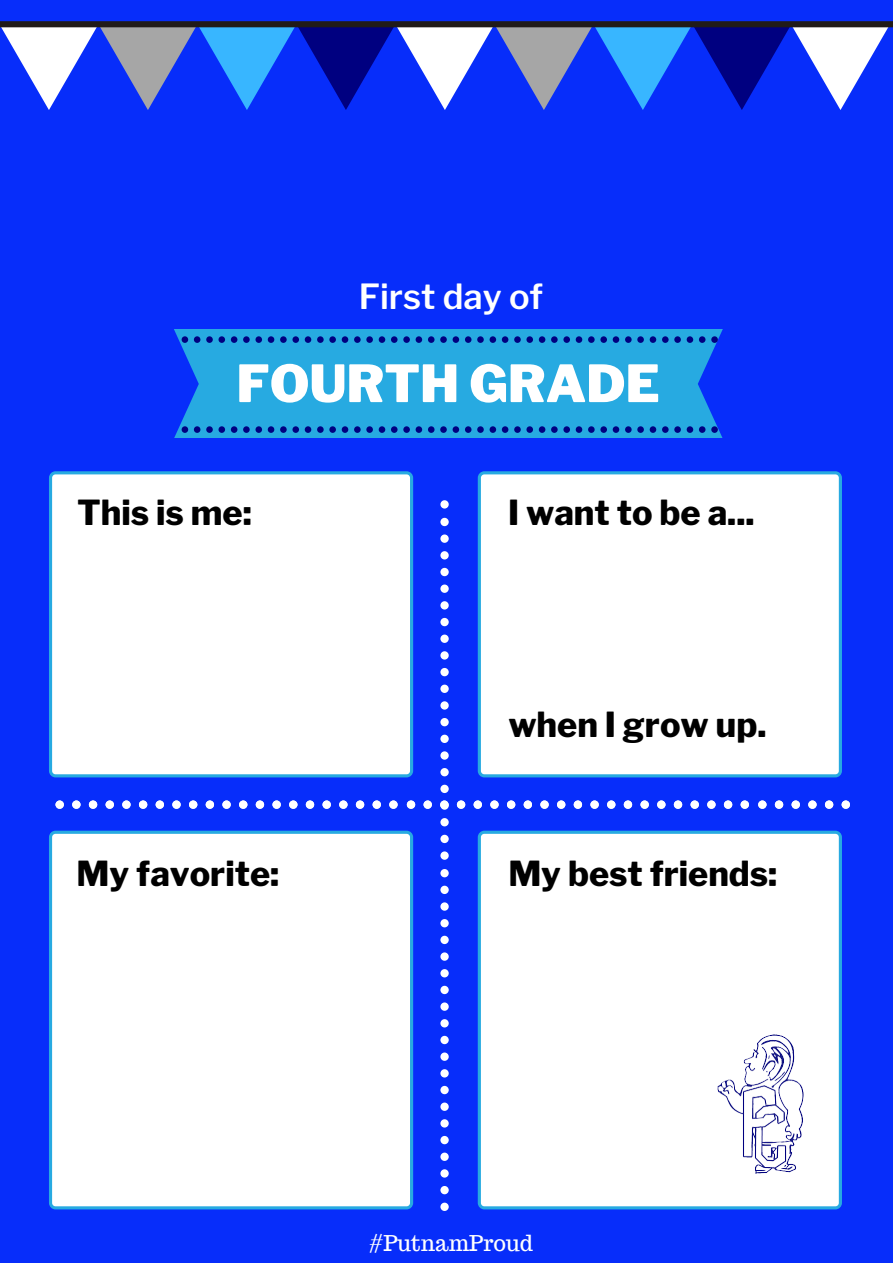
<style>
.page{position:relative;width:893px;height:1263px;background:#072dfa}
.page>*{position:absolute;margin:0;border:0;box-sizing:border-box;transform-origin:0 0}
.t1{font:900 50.93px "Libre Franklin";color:#fff}
.t2{font:600 34.42px "Libre Franklin";color:#fff}
.t3{font:800 34.28px "Libre Franklin";color:#000}
.t4{font:800 34.2px "Libre Franklin";color:#000}
.t5{font:21.75px "Trocchi";color:#fff}
</style>
<div class="page">
<div style="left:174px;top:330px;width:549px;height:108px;background:#27aae1"></div>
<div style="left:379px;top:426px;width:6px;height:7px;background:#000080;border-radius:50%"></div>
<div style="left:366px;top:336px;width:7px;height:7px;background:#000080;border-radius:50%"></div>
<div style="left:366px;top:426px;width:7px;height:7px;background:#000080;border-radius:50%"></div>
<div style="left:379px;top:336px;width:6px;height:7px;background:#000080;border-radius:50%"></div>
<div style="left:354px;top:336px;width:7px;height:7px;background:#000080;border-radius:50%"></div>
<div style="left:329px;top:336px;width:7px;height:7px;background:#000080;border-radius:50%"></div>
<div style="left:342px;top:426px;width:6px;height:7px;background:#000080;border-radius:50%"></div>
<div style="left:354px;top:426px;width:7px;height:7px;background:#000080;border-radius:50%"></div>
<div style="left:342px;top:336px;width:6px;height:7px;background:#000080;border-radius:50%"></div>
<div style="left:391px;top:426px;width:6px;height:7px;background:#000080;border-radius:50%"></div>
<div style="left:329px;top:426px;width:7px;height:7px;background:#000080;border-radius:50%"></div>
<div style="left:440px;top:426px;width:7px;height:7px;background:#000080;border-radius:50%"></div>
<div style="left:428px;top:426px;width:6px;height:7px;background:#000080;border-radius:50%"></div>
<div style="left:428px;top:336px;width:6px;height:7px;background:#000080;border-radius:50%"></div>
<div style="left:440px;top:336px;width:7px;height:7px;background:#000080;border-radius:50%"></div>
<div style="left:391px;top:336px;width:6px;height:7px;background:#000080;border-radius:50%"></div>
<div style="left:403px;top:336px;width:7px;height:7px;background:#000080;border-radius:50%"></div>
<div style="left:403px;top:426px;width:7px;height:7px;background:#000080;border-radius:50%"></div>
<div style="left:415px;top:426px;width:7px;height:7px;background:#000080;border-radius:50%"></div>
<div style="left:415px;top:336px;width:7px;height:7px;background:#000080;border-radius:50%"></div>
<div style="left:305px;top:426px;width:6px;height:7px;background:#000080;border-radius:50%"></div>
<div style="left:243px;top:426px;width:7px;height:7px;background:#000080;border-radius:50%"></div>
<div style="left:231px;top:336px;width:6px;height:7px;background:#000080;border-radius:50%"></div>
<div style="left:231px;top:426px;width:6px;height:7px;background:#000080;border-radius:50%"></div>
<div style="left:255px;top:426px;width:7px;height:7px;background:#000080;border-radius:50%"></div>
<div style="left:243px;top:336px;width:7px;height:7px;background:#000080;border-radius:50%"></div>
<div style="left:218px;top:426px;width:7px;height:7px;background:#000080;border-radius:50%"></div>
<div style="left:206px;top:426px;width:7px;height:7px;background:#000080;border-radius:50%"></div>
<div style="left:206px;top:336px;width:7px;height:7px;background:#000080;border-radius:50%"></div>
<div style="left:218px;top:336px;width:7px;height:7px;background:#000080;border-radius:50%"></div>
<div style="left:255px;top:336px;width:7px;height:7px;background:#000080;border-radius:50%"></div>
<div style="left:268px;top:426px;width:6px;height:7px;background:#000080;border-radius:50%"></div>
<div style="left:317px;top:336px;width:7px;height:7px;background:#000080;border-radius:50%"></div>
<div style="left:292px;top:336px;width:7px;height:7px;background:#000080;border-radius:50%"></div>
<div style="left:452px;top:426px;width:7px;height:7px;background:#000080;border-radius:50%"></div>
<div style="left:317px;top:426px;width:7px;height:7px;background:#000080;border-radius:50%"></div>
<div style="left:305px;top:336px;width:6px;height:7px;background:#000080;border-radius:50%"></div>
<div style="left:268px;top:336px;width:6px;height:7px;background:#000080;border-radius:50%"></div>
<div style="left:280px;top:426px;width:7px;height:7px;background:#000080;border-radius:50%"></div>
<div style="left:280px;top:336px;width:7px;height:7px;background:#000080;border-radius:50%"></div>
<div style="left:292px;top:426px;width:7px;height:7px;background:#000080;border-radius:50%"></div>
<div style="left:649px;top:336px;width:7px;height:7px;background:#000080;border-radius:50%"></div>
<div style="left:600px;top:426px;width:7px;height:7px;background:#000080;border-radius:50%"></div>
<div style="left:600px;top:336px;width:7px;height:7px;background:#000080;border-radius:50%"></div>
<div style="left:612px;top:426px;width:7px;height:7px;background:#000080;border-radius:50%"></div>
<div style="left:612px;top:336px;width:7px;height:7px;background:#000080;border-radius:50%"></div>
<div style="left:576px;top:336px;width:6px;height:7px;background:#000080;border-radius:50%"></div>
<div style="left:625px;top:426px;width:6px;height:7px;background:#000080;border-radius:50%"></div>
<div style="left:576px;top:426px;width:6px;height:7px;background:#000080;border-radius:50%"></div>
<div style="left:588px;top:426px;width:6px;height:7px;background:#000080;border-radius:50%"></div>
<div style="left:588px;top:336px;width:6px;height:7px;background:#000080;border-radius:50%"></div>
<div style="left:637px;top:426px;width:7px;height:7px;background:#000080;border-radius:50%"></div>
<div style="left:674px;top:426px;width:7px;height:7px;background:#000080;border-radius:50%"></div>
<div style="left:662px;top:336px;width:6px;height:7px;background:#000080;border-radius:50%"></div>
<div style="left:662px;top:426px;width:6px;height:7px;background:#000080;border-radius:50%"></div>
<div style="left:674px;top:336px;width:7px;height:7px;background:#000080;border-radius:50%"></div>
<div style="left:649px;top:426px;width:7px;height:7px;background:#000080;border-radius:50%"></div>
<div style="left:563px;top:336px;width:7px;height:7px;background:#000080;border-radius:50%"></div>
<div style="left:625px;top:336px;width:6px;height:7px;background:#000080;border-radius:50%"></div>
<div style="left:637px;top:336px;width:7px;height:7px;background:#000080;border-radius:50%"></div>
<div style="left:465px;top:426px;width:6px;height:7px;background:#000080;border-radius:50%"></div>
<div style="left:489px;top:426px;width:7px;height:7px;background:#000080;border-radius:50%"></div>
<div style="left:477px;top:336px;width:7px;height:7px;background:#000080;border-radius:50%"></div>
<div style="left:502px;top:336px;width:6px;height:7px;background:#000080;border-radius:50%"></div>
<div style="left:502px;top:426px;width:6px;height:7px;background:#000080;border-radius:50%"></div>
<div style="left:489px;top:336px;width:7px;height:7px;background:#000080;border-radius:50%"></div>
<div style="left:563px;top:426px;width:7px;height:7px;background:#000080;border-radius:50%"></div>
<div style="left:477px;top:426px;width:7px;height:7px;background:#000080;border-radius:50%"></div>
<div style="left:465px;top:336px;width:6px;height:7px;background:#000080;border-radius:50%"></div>
<div style="left:452px;top:336px;width:7px;height:7px;background:#000080;border-radius:50%"></div>
<div style="left:551px;top:426px;width:6px;height:7px;background:#000080;border-radius:50%"></div>
<div style="left:539px;top:336px;width:6px;height:7px;background:#000080;border-radius:50%"></div>
<div style="left:539px;top:426px;width:6px;height:7px;background:#000080;border-radius:50%"></div>
<div style="left:514px;top:426px;width:7px;height:7px;background:#000080;border-radius:50%"></div>
<div style="left:551px;top:336px;width:6px;height:7px;background:#000080;border-radius:50%"></div>
<div style="left:526px;top:336px;width:7px;height:7px;background:#000080;border-radius:50%"></div>
<div style="left:514px;top:336px;width:7px;height:7px;background:#000080;border-radius:50%"></div>
<div style="left:526px;top:426px;width:7px;height:7px;background:#000080;border-radius:50%"></div>
<div style="left:711px;top:426px;width:7px;height:7px;background:#000080;border-radius:50%"></div>
<div style="left:699px;top:336px;width:6px;height:7px;background:#000080;border-radius:50%"></div>
<div style="left:711px;top:336px;width:7px;height:7px;background:#000080;border-radius:50%"></div>
<div style="left:686px;top:426px;width:7px;height:7px;background:#000080;border-radius:50%"></div>
<div style="left:699px;top:426px;width:6px;height:7px;background:#000080;border-radius:50%"></div>
<div style="left:686px;top:336px;width:7px;height:7px;background:#000080;border-radius:50%"></div>
<div style="left:182px;top:336px;width:6px;height:7px;background:#000080;border-radius:50%"></div>
<div style="left:182px;top:426px;width:6px;height:7px;background:#000080;border-radius:50%"></div>
<div style="left:194px;top:426px;width:6px;height:7px;background:#000080;border-radius:50%"></div>
<div style="left:194px;top:336px;width:6px;height:7px;background:#000080;border-radius:50%"></div>
<div style="left:478px;top:831px;width:364px;height:378px;background:#fff"></div>
<div style="left:49px;top:831px;width:364px;height:378px;background:#fff"></div>
<svg style="left:478px;top:471px;width:364px;height:306px;background:#f1f9fd"></svg>
<svg style="left:55px;top:800px;width:342px;height:9px"></svg>
<svg style="left:758px;top:800px;width:92px;height:9px"></svg>
<svg style="left:440px;top:869px;width:9px;height:342px"></svg>
<svg style="left:407px;top:518px;width:342px;height:342px"></svg>
<svg style="left:440px;top:501px;width:9px;height:8px"></svg>
<div style="left:49px;top:471px;width:364px;height:306px;background:#fff"></div>
<svg style="left:0;top:21px;width:893px;height:89px"></svg>
<img style="left:716px;top:1034px;width:88px;height:140px">
<p class="t2" style="left:359px;top:276px;width:186px">First day of</p>
<p class="t1" style="left:237px;top:353px;width:425px">FOURTH GRADE</p>
<p class="t3" style="left:77px;top:492px;width:176px">This is me:</p>
<p class="t3" style="left:508px;top:492px;width:248px">I want to be a...</p>
<p class="t3" style="left:508px;top:704px;width:260px">when I grow up.</p>
<p class="t4" style="left:77px;top:853px;width:204px">My favorite:</p>
<p class="t4" style="left:508px;top:853px;width:270px">My best friends:</p>
<p class="t5" style="left:369px;top:1228px;width:165px">#PutnamProud</p>
</div>
